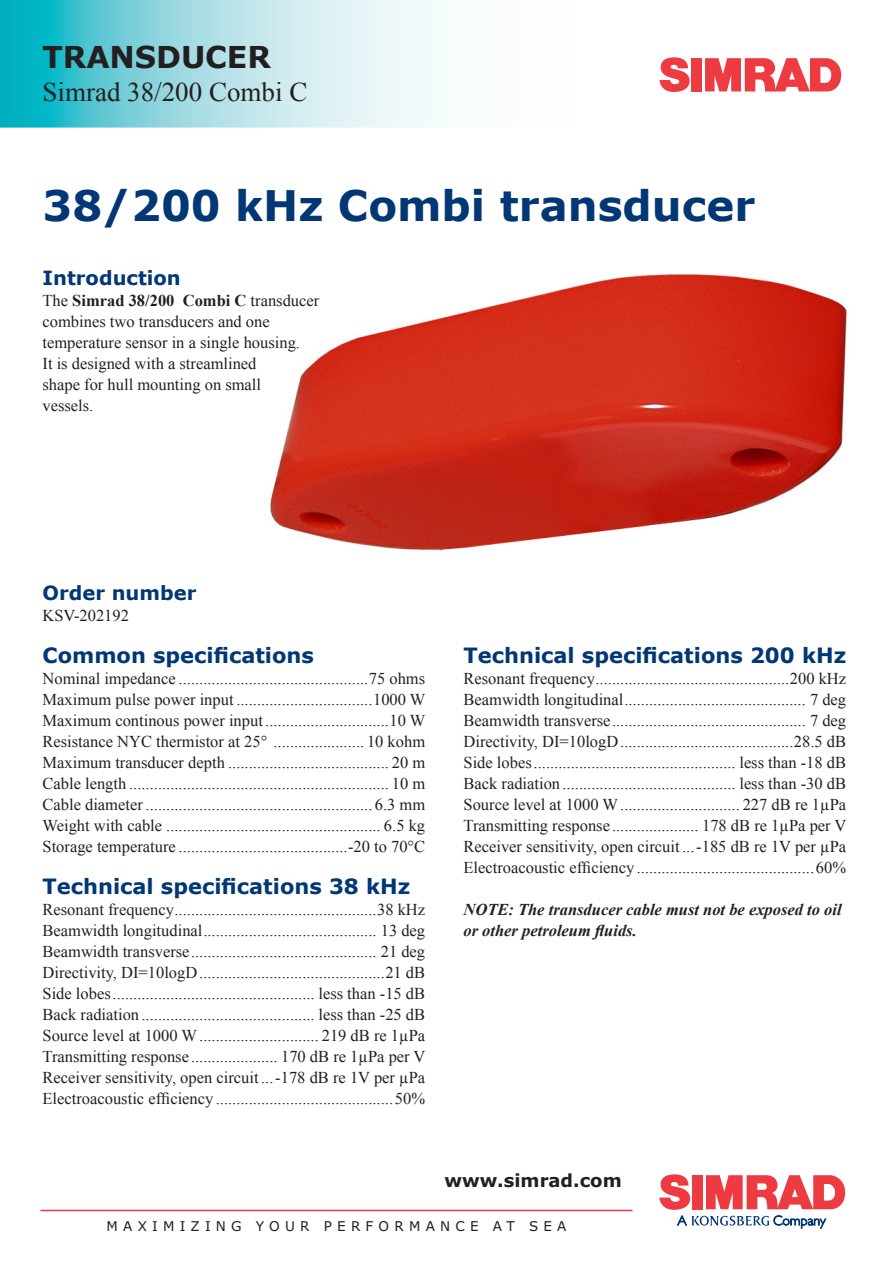
<style>
.page{position:relative;width:893px;height:1263px;background:#fff}
.page>*{position:absolute;margin:0;border:0;box-sizing:border-box;transform-origin:0 0}
.t1{font:700 42px "Verdana";color:#013775}
.t2{font:700 30px "Verdana";color:#231f20}
.t3{font:27px "Times New Roman";color:#231f20}
.t4{font:700 21px "Verdana";color:#013775}
.t5{font:700 19.5px "Verdana";color:#013775}
.t6{font:700 18px "Verdana";color:#231f20}
.t7{font:16.5px/21px "Times New Roman";color:#231f20;text-align:justify}
.t8{font:italic 700 16.5px/21px "Times New Roman";color:#231f20}
.t9{font:13.5px "Verdana";letter-spacing:.385em;color:#231f20}
.s1{font-weight:700}
</style>
<div class="page">
<svg style="left:3px;top:3px;width:699px;height:122px"></svg>
<div style="left:0;top:0;width:893px;height:128px;border:2px solid #fff"></div>
<svg style="left:659px;top:57px;width:31px;height:36px"></svg>
<div style="left:691px;top:58px;width:11px;height:33px;background:#ee3a41"></div>
<svg style="left:705px;top:58px;width:137px;height:34px"></svg>
<img style="left:270px;top:273px;width:577px;height:278px">
<svg style="left:659px;top:1174px;width:187px;height:55px"></svg>
<hr style="left:40px;top:1210px;width:592px;height:1px;background:#ee3a41">
<h2 class="t2" style="left:43px;top:38px;width:230px">TRANSDUCER</h2>
<h3 class="t3" style="left:43px;top:73px;width:266px">Simrad 38/200 Combi C</h3>
<h1 class="t1" style="left:43px;top:178px;width:714px">38/200 kHz Combi transducer</h1>
<p class="t5" style="left:43px;top:266px;width:140px">Introduction</p>
<p class="t7" style="left:43px;top:290px;width:278px;text-align:left">The <span class="s1">Simrad 38/200 Combi C</span> transducer combines two transducers and one temperature sensor in a single housing.<br>It is designed with a streamlined<br>shape for hull mounting on small<br>vessels.</p>
<p class="t5" style="left:43px;top:581px;width:155px">Order number</p>
<p class="t7" style="left:43px;top:605px;width:88px">KSV-202192</p>
<p class="t4" style="left:43px;top:642px;width:273px">Common specifications</p>
<p class="t7" style="left:43px;top:668px;width:384px">Nominal impedance ..............................................75 ohms Maximum pulse power input .................................1000 W Maximum continous power input ..............................10 W Resistance NYC thermistor at 25° ...................... 10 kohm Maximum transducer depth ....................................... 20 m Cable length ............................................................... 10 m Cable diameter ....................................................... 6.3 mm Weight with cable .................................................... 6.5 kg Storage temperature .........................................-20 to 70°C</p>
<p class="t4" style="left:43px;top:873px;width:369px">Technical specifications 38 kHz</p>
<p class="t7" style="left:43px;top:899px;width:384px">Resonant frequency .................................................38 kHz Beamwidth longitudinal .......................................... 13 deg Beamwidth transverse ............................................. 21 deg Directivity, DI=10logD .............................................21 dB Side lobes ................................................. less than -15 dB Back radiation .......................................... less than -25 dB Source level at 1000 W ............................. 219 dB re 1µPa Transmitting response ..................... 170 dB re 1µPa per V Receiver sensitivity, open circuit ...-178 dB re 1V per µPa Electroacoustic efficiency ...........................................50%</p>
<p class="t4" style="left:463px;top:642px;width:384px">Technical specifications 200 kHz</p>
<p class="t7" style="left:463px;top:668px;width:384px">Resonant frequency ...............................................200 kHz Beamwidth longitudinal ............................................ 7 deg Beamwidth transverse ............................................... 7 deg Directivity, DI=10logD ..........................................28.5 dB Side lobes ................................................. less than -18 dB Back radiation .......................................... less than -30 dB Source level at 1000 W ............................. 227 dB re 1µPa Transmitting response ..................... 178 dB re 1µPa per V Receiver sensitivity, open circuit ...-185 dB re 1V per µPa Electroacoustic efficiency ...........................................60%</p>
<p class="t8" style="left:463px;top:899px;width:380px">NOTE: The transducer cable must not be exposed to oil or other petroleum fluids.</p>
<p class="t6" style="left:444px;top:1169px;width:179px">www.simrad.com</p>
<p class="t9" style="left:107px;top:1218px;width:461px">MAXIMIZING YOUR PERFORMANCE AT SEA</p>
</div>
